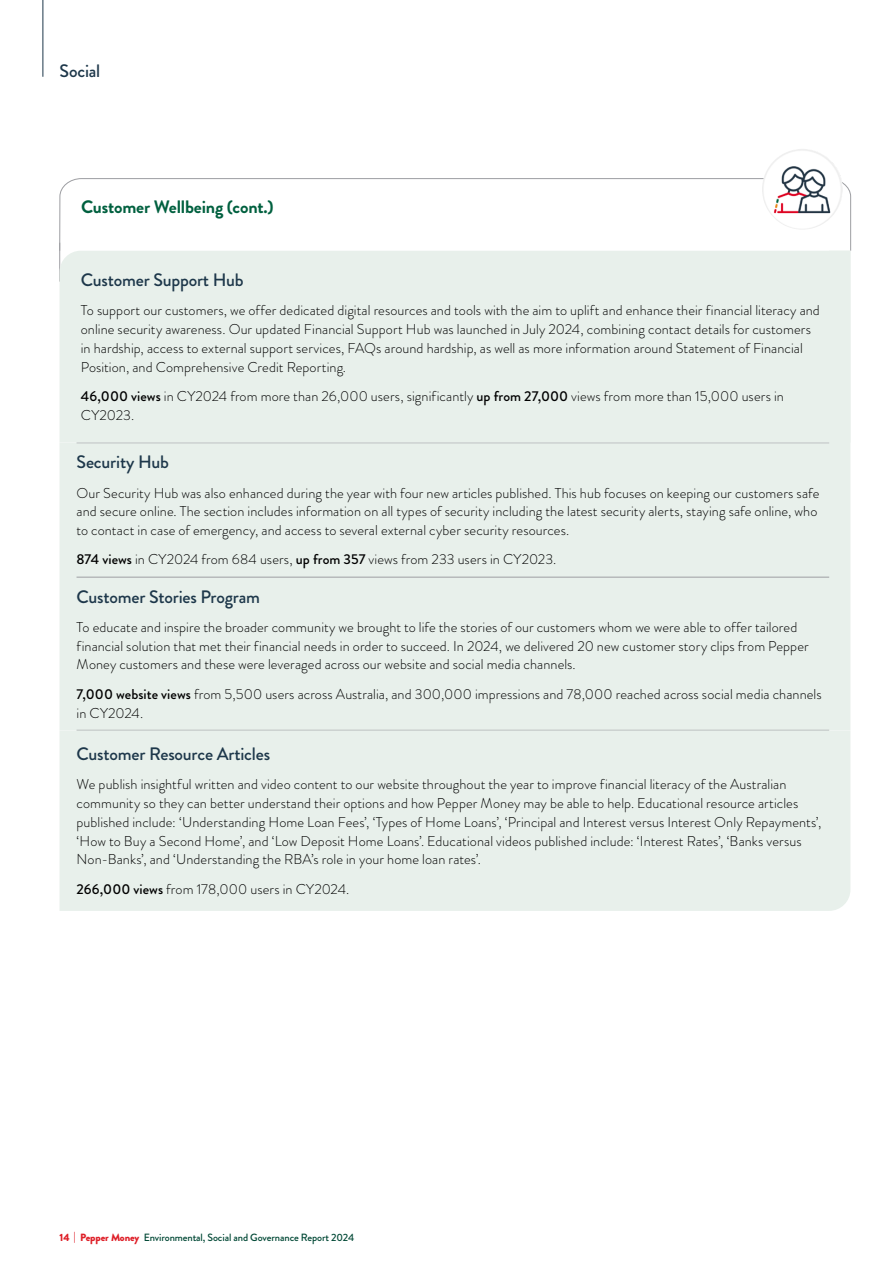
<style>
.page{position:relative;width:893px;height:1263px;background:#fff}
.page>*{position:absolute;margin:0;border:0;box-sizing:border-box;transform-origin:0 0}
.t1{font:500 18px "Brandon Grotesque";letter-spacing:-.01em;color:#1d374a}
.t2{font:700 18px "Brandon Grotesque";letter-spacing:-.01em;color:#00603f}
.t3{font:300 14.25px/18.8px "Brandon Grotesque";letter-spacing:.005em;color:#000}
.t4{font:500 10.5px "Brandon Grotesque";letter-spacing:-.01em;color:#004835}
.s1{font-weight:500}
.s2{font-weight:900;color:#de1e27}
</style>
<div class="page">
<hr style="left:43px;top:0;width:1px;height:77px;background:#1d374a">
<hr style="left:59px;top:243px;width:1px;height:39px;background:#9d9ea2">
<div style="left:60px;top:443px;width:790px;height:287px;background:#e8f0eb"></div>
<hr style="left:77px;top:577px;width:752px;height:1px;background:#9d9ea2">
<svg style="left:59px;top:178px;width:792px;height:73px"></svg>
<img style="left:762px;top:149px;width:81px;height:81px;border-radius:40px">
<div style="left:60px;top:251px;width:790px;height:192px;background:#e8f0eb"></div>
<div style="left:60px;top:730px;width:790px;height:181px;background:#e8f0eb"></div>
<p class="t1" style="left:60px;top:58px;width:42px">Social</p>
<p class="t2" style="left:81px;top:194px;width:194px">Customer Wellbeing (cont.)</p>
<p class="t1" style="left:81px;top:267px;width:164px">Customer Support Hub</p>
<p class="t3" style="left:81px;top:301px;width:741px">To support our customers, we offer dedicated digital resources and tools with the aim to uplift and enhance their financial literacy and online security awareness. Our updated Financial Support Hub was launched in July 2024, combining contact details for customers in hardship, access to external support services, FAQs around hardship, as well as more information around Statement of Financial Position, and Comprehensive Credit Reporting.</p>
<p class="t3" style="left:81px;top:387px;width:705px"><span class="s1">46,000 views</span> in CY2024 from more than 26,000 users, significantly <span class="s1">up from 27,000</span> views from more than 15,000 users in<br>CY2023.</p>
<p class="t1" style="left:77px;top:449px;width:94px">Security Hub</p>
<p class="t3" style="left:77px;top:483px;width:744px">Our Security Hub was also enhanced during the year with four new articles published. This hub focuses on keeping our customers safe and secure online. The section includes information on all types of security including the latest security alerts, staying safe online, who to contact in case of emergency, and access to several external cyber security resources.</p>
<p class="t3" style="left:77px;top:550px;width:481px"><span class="s1">874 views</span> in CY2024 from 684 users, <span class="s1">up from 357</span> views from 233 users in CY2023.</p>
<p class="t1" style="left:77px;top:584px;width:185px">Customer Stories Program</p>
<p class="t3" style="left:77px;top:618px;width:734px">To educate and inspire the broader community we brought to life the stories of our customers whom we were able to offer tailored financial solution that met their financial needs in order to succeed. In 2024, we delivered 20 new customer story clips from Pepper<br>Money customers and these were leveraged across our website and social media channels.</p>
<p class="t3" style="left:77px;top:684px;width:747px"><span class="s1">7,000 website views</span> from 5,500 users across Australia, and 300,000 impressions and 78,000 reached across social media channels in CY2024.</p>
<p class="t1" style="left:77px;top:741px;width:195px">Customer Resource Articles</p>
<p class="t3" style="left:77px;top:775px;width:746px">We publish insightful written and video content to our website throughout the year to improve financial literacy of the Australian community so they can better understand their options and how Pepper Money may be able to help. Educational resource articles published include: ‘Understanding Home Loan Fees’, ‘Types of Home Loans’, ‘Principal and Interest versus Interest Only Repayments’, ‘How to Buy a Second Home’, and ‘Low Deposit Home Loans’. Educational videos published include: ‘Interest Rates’, ‘Banks versus Non-Banks’, and ‘Understanding the RBA’s role in your home loan rates’.</p>
<p class="t3" style="left:77px;top:880px;width:274px"><span class="s1">266,000 views</span> from 178,000 users in CY2024.</p>
<p class="t4" style="left:60px;top:1230px;width:296px"><span class="s2">14 | Pepper Money</span> Environmental, Social and Governance Report 2024</p>
</div>
